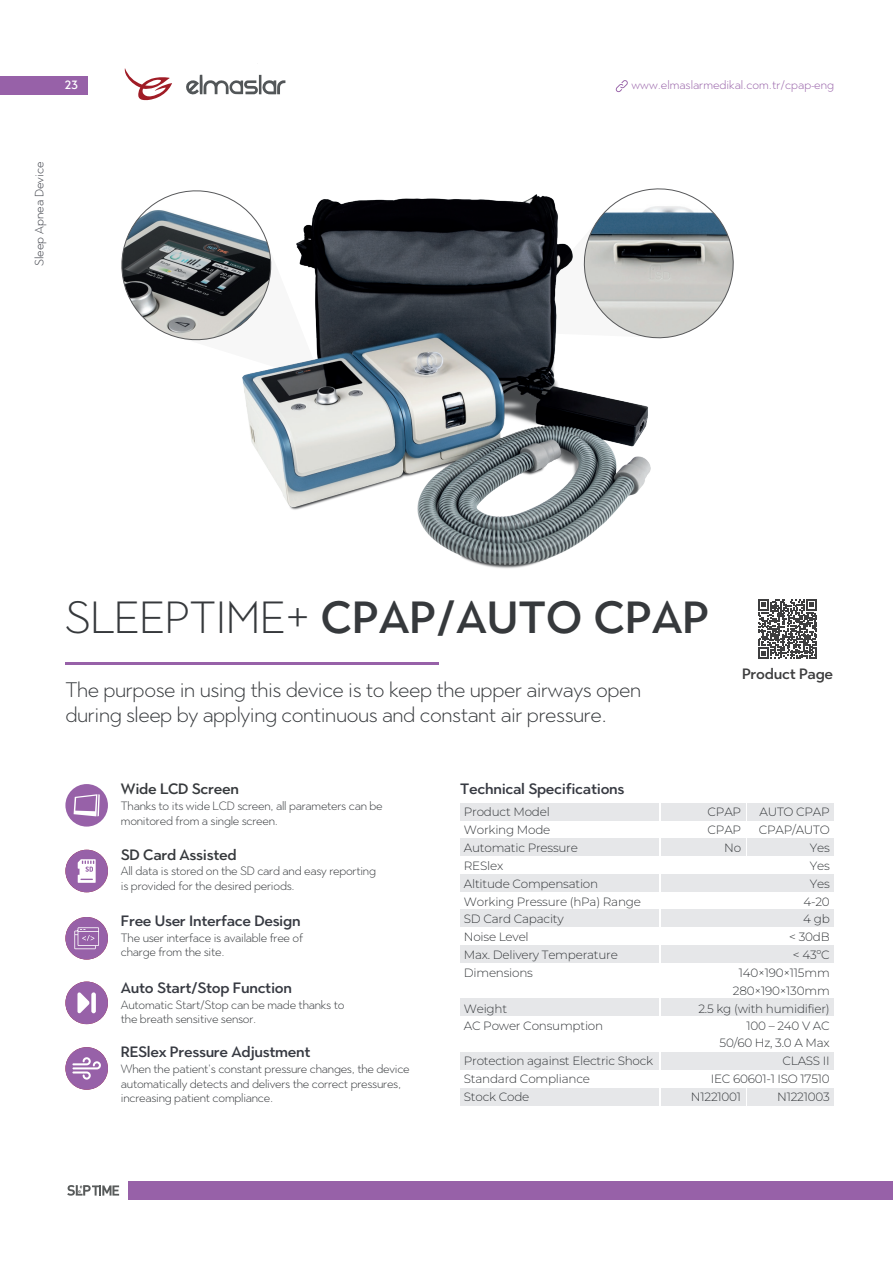
<style>
.page{position:relative;width:893px;height:1263px;background:#fff}
.page>*{position:absolute;margin:0;border:0;box-sizing:border-box;transform-origin:0 0}
.t1{font:500 45px "Town 80 Text";color:#36393c}
.t2{font:300 21px/25.2px "Town 80 Text";letter-spacing:-.02em;color:#36393c}
.t3{font:500 15px "Town 80 Text";letter-spacing:-.02em;color:#373a42}
.t4{font:500 15px "Town 80 Text";letter-spacing:-.02em;color:#36393c}
.t5{font:500 15px "Town 80 Text";letter-spacing:-.02em;color:#3e3e3f}
.t6{font:300 12px/18px "Montserrat";letter-spacing:-.02em;color:#36393c}
.t7{font:300 12px/14.4px "Town 80 Text";letter-spacing:-.02em;color:#36393c}
.t8{font:300 12px "Town 80 Text";color:#9761a8}
.t9{font:300 12px "Town 80 Text";color:#373a42}
.t10{font:500 12px "Town 80 Text";color:#fff}
.s1{font-weight:300}
</style>
<div class="page">
<div style="left:0;top:76px;width:87px;height:18px;background:#9761a8"></div>
<svg style="left:125px;top:68px;width:47px;height:32px"></svg>
<svg style="left:186px;top:75px;width:99px;height:20px"></svg>
<svg style="left:616px;top:80px;width:12px;height:13px"></svg>
<div style="left:129px;top:1181px;width:764px;height:18px;background:#9761a8"></div>
<svg style="left:67px;top:1185px;width:52px;height:11px"></svg>
<hr style="left:65px;top:662px;width:373px;height:3px;background:#9761a8">
<div style="left:460px;top:909px;width:199px;height:18px;background:#e6e7e9"></div>
<div style="left:460px;top:803px;width:199px;height:17px;background:#e6e7e9"></div>
<div style="left:748px;top:803px;width:86px;height:17px;background:#e6e7e9"></div>
<div style="left:661px;top:803px;width:85px;height:17px;background:#e6e7e9"></div>
<div style="left:748px;top:838px;width:86px;height:18px;background:#e6e7e9"></div>
<div style="left:661px;top:838px;width:85px;height:18px;background:#e6e7e9"></div>
<div style="left:748px;top:1088px;width:86px;height:17px;background:#e6e7e9"></div>
<div style="left:661px;top:1088px;width:85px;height:17px;background:#e6e7e9"></div>
<div style="left:661px;top:874px;width:173px;height:18px;background:#e6e7e9"></div>
<div style="left:661px;top:909px;width:173px;height:18px;background:#e6e7e9"></div>
<div style="left:661px;top:945px;width:173px;height:18px;background:#e6e7e9"></div>
<div style="left:661px;top:998px;width:173px;height:18px;background:#e6e7e9"></div>
<div style="left:661px;top:1052px;width:173px;height:18px;background:#e6e7e9"></div>
<div style="left:460px;top:945px;width:199px;height:18px;background:#e6e7e9"></div>
<div style="left:460px;top:838px;width:199px;height:18px;background:#e6e7e9"></div>
<div style="left:460px;top:998px;width:199px;height:18px;background:#e6e7e9"></div>
<div style="left:460px;top:874px;width:199px;height:18px;background:#e6e7e9"></div>
<div style="left:460px;top:1052px;width:199px;height:18px;background:#e6e7e9"></div>
<div style="left:460px;top:1088px;width:199px;height:17px;background:#e6e7e9"></div>
<div style="left:65px;top:784px;width:43px;height:42px;background:#9761a8;border-radius:50%"></div>
<svg style="left:74px;top:794px;width:26px;height:22px"></svg>
<div style="left:65px;top:850px;width:43px;height:42px;background:#9761a8;border-radius:50%"></div>
<svg style="left:77px;top:859px;width:19px;height:24px"></svg>
<div style="left:65px;top:917px;width:43px;height:42px;background:#9761a8;border-radius:50%"></div>
<svg style="left:72px;top:917px;width:34px;height:35px"></svg>
<div style="left:65px;top:981px;width:43px;height:43px;background:#9761a8;border-radius:50%"></div>
<svg style="left:77px;top:992px;width:19px;height:22px"></svg>
<div style="left:91px;top:992px;width:5px;height:21px;background:#fff;border-radius:2px"></div>
<div style="left:65px;top:1047px;width:43px;height:43px;background:#9761a8;border-radius:50%"></div>
<svg style="left:72px;top:1057px;width:29px;height:23px"></svg>
<img style="left:243px;top:198px;width:407px;height:371px">
<svg style="left:121px;top:190px;width:201px;height:192px"></svg>
<svg style="left:501px;top:188px;width:233px;height:156px"></svg>
<svg style="left:758px;top:599px;width:59px;height:60px"></svg>
<p class="t10" style="left:65px;top:77px;width:15px">23</p>
<p class="t8" style="left:631px;top:77px;width:204px">www.elmaslarmedikal.com.tr/cpap-eng</p>
<p class="t9" style="left:32px;top:266px;width:106px;rotate:-90deg">Sleep Apnea Device</p>
<h1 class="t1" style="left:65px;top:588px;width:646px"><span class="s1">SLEEPTIME+</span> CPAP/AUTO CPAP</h1>
<h2 class="t2" style="left:65px;top:677px;width:577px">The purpose in using this device is to keep the upper airways open during sleep by applying continuous and constant air pressure.</h2>
<p class="t5" style="left:742px;top:664px;width:93px">Product Page</p>
<p class="t4" style="left:121px;top:779px;width:120px">Wide LCD Screen</p>
<p class="t7" style="left:121px;top:799px;width:263px">Thanks to its wide LCD screen, all parameters can be monitored from a single screen.</p>
<p class="t4" style="left:121px;top:845px;width:117px">SD Card Assisted</p>
<p class="t7" style="left:121px;top:864px;width:257px">All data is stored on the SD card and easy reporting is provided for the desired periods.</p>
<p class="t3" style="left:121px;top:911px;width:181px">Free User Interface Design</p>
<p class="t7" style="left:121px;top:930px;width:184px">The user interface is available free of charge from the site.</p>
<p class="t3" style="left:121px;top:978px;width:173px">Auto Start/Stop Function</p>
<p class="t7" style="left:121px;top:997px;width:225px">Automatic Start/Stop can be made thanks to the breath sensitive sensor.</p>
<p class="t3" style="left:121px;top:1042px;width:191px">RESlex Pressure Adjustment</p>
<p class="t7" style="left:121px;top:1062px;width:290px">When the patient's constant pressure changes, the device automatically detects and delivers the correct pressures, increasing patient compliance.</p>
<p class="t3" style="left:460px;top:779px;width:166px">Technical Specifications</p>
<p class="t6" style="left:464px;top:803px;width:87px">Product Model</p>
<p class="t6" style="left:708px;top:803px;width:35px">CPAP</p>
<p class="t6" style="left:759px;top:803px;width:72px">AUTO CPAP</p>
<p class="t6" style="left:708px;top:820px;width:35px">CPAP</p>
<p class="t6" style="left:759px;top:820px;width:73px">CPAP/AUTO</p>
<p class="t6" style="left:724px;top:838px;width:18px">No</p>
<p class="t6" style="left:810px;top:838px;width:21px">Yes</p>
<p class="t6" style="left:464px;top:820px;width:116px">Working Mode<br>Automatic Pressure<br>RESlex</p>
<p class="t6" style="left:810px;top:856px;width:21px">Yes</p>
<p class="t6" style="left:464px;top:874px;width:136px">Altitude Compensation</p>
<p class="t6" style="left:810px;top:874px;width:21px">Yes</p>
<p class="t6" style="left:464px;top:892px;width:179px">Working Pressure (hPa) Range</p>
<p class="t6" style="left:803px;top:892px;width:28px">4-20</p>
<p class="t6" style="left:464px;top:909px;width:101px">SD Card Capacity</p>
<p class="t6" style="left:803px;top:909px;width:28px">4 gb</p>
<p class="t6" style="left:464px;top:927px;width:66px">Noise Level</p>
<p class="t6" style="left:789px;top:927px;width:42px">&lt; 30dB</p>
<p class="t6" style="left:464px;top:945px;width:156px">Max. Delivery Temperature</p>
<p class="t6" style="left:793px;top:945px;width:38px">&lt; 43ºC</p>
<p class="t6" style="left:464px;top:963px;width:71px">Dimensions</p>
<p class="t6" style="left:733px;top:963px;width:98px;text-align:center">140×190×115mm<br>280×190×130mm</p>
<p class="t6" style="left:464px;top:999px;width:45px">Weight</p>
<p class="t6" style="left:698px;top:999px;width:133px">2.5 kg (with humidifier)</p>
<p class="t6" style="left:464px;top:1016px;width:141px">AC Power Consumption</p>
<p class="t6" style="left:720px;top:1016px;width:112px;line-height:17.5px;text-align:right">100 – 240 V AC<br>50/60 Hz, 3.0 A Max</p>
<p class="t6" style="left:464px;top:1052px;width:191px">Protection against Electric Shock</p>
<p class="t6" style="left:782px;top:1052px;width:49px">CLASS II</p>
<p class="t6" style="left:464px;top:1069px;width:128px">Standard Compliance</p>
<p class="t6" style="left:711px;top:1069px;width:121px">IEC 60601-1 ISO 17510</p>
<p class="t6" style="left:464px;top:1087px;width:67px">Stock Code</p>
<p class="t6" style="left:691px;top:1087px;width:52px">N1221001</p>
<p class="t6" style="left:777px;top:1087px;width:54px">N1221003</p>
</div>
